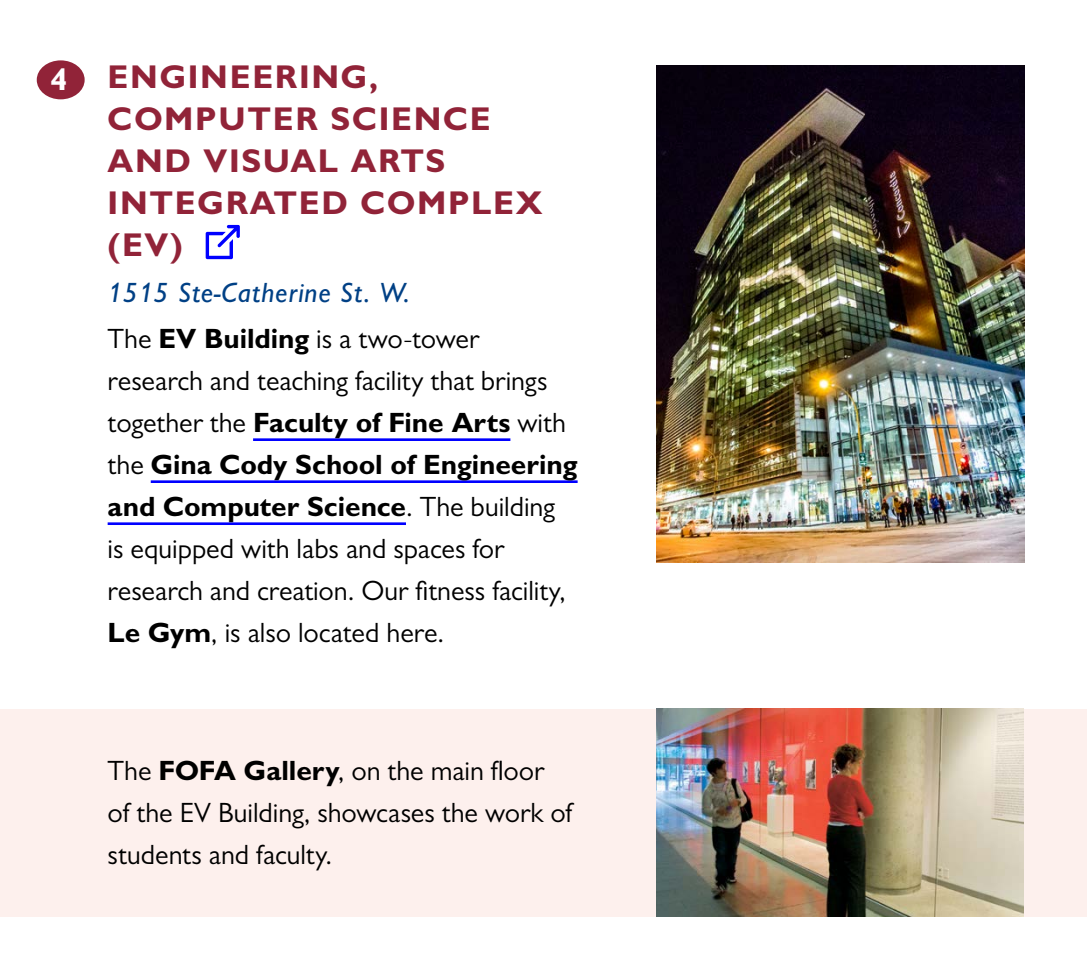
<style>
.page{position:relative;width:1087px;height:954px;background:#fff}
.page>*{position:absolute;margin:0;border:0;box-sizing:border-box;transform-origin:0 0}
.t1{font:700 33.07px/42px "Gill Sans MT Pro";letter-spacing:.05em;color:#912338}
.t2{font:700 31.41px "Gill Sans MT Pro";color:#fff}
.Body{font:28px/42px "Gill Sans MT Pro";color:#000}
.t3{font:italic 500 28px "Gill Sans MT Pro";letter-spacing:.03em;color:#004085}
.s1{font-weight:700}
</style>
<div class="page">
<div style="left:0;top:709px;width:1087px;height:207px;background:#fdf0ed"></div>
<hr style="left:253px;top:438px;width:257px;height:3px;background:#00f">
<hr style="left:151px;top:480px;width:427px;height:3px;background:#00f">
<hr style="left:108px;top:522px;width:298px;height:3px;background:#00f">
<svg style="left:206px;top:225px;width:34px;height:34px"></svg>
<img style="left:656px;top:65px;width:369px;height:497px">
<img style="left:656px;top:709px;width:368px;height:207px">
<div style="left:39px;top:62px;width:44px;height:36px;background:#912338;border-radius:50%"></div>
<div style="left:37px;top:60px;width:48px;height:39px;border:4px solid #912338;border-radius:50%"></div>
<p class="t2" style="left:50px;top:60px;width:19px">4</p>
<h3 class="t1" style="left:108px;top:55px;width:436px">ENGINEERING,<br>COMPUTER SCIENCE<br>AND VISUAL ARTS<br>INTEGRATED COMPLEX (EV)</h3>
<h4 class="t3" style="left:108px;top:276px;width:303px">1515 Ste-Catherine St. W.</h4>
<p class="Body" style="left:108px;top:317px;width:471px">The <span class="s1">EV Building</span> is a two-tower research and teaching facility that brings together the <span class="s1">Faculty of Fine Arts</span> with the <span class="s1">Gina Cody School of Engineering and Computer Science</span>. The building is equipped with labs and spaces for research and creation. Our fitness facility, <span class="s1">Le Gym</span>, is also located here.</p>
<p class="Body" style="left:108px;top:749px;width:466px">The <span class="s1">FOFA Gallery</span>, on the main floor of the EV Building, showcases the work of students and faculty.</p>
</div>
